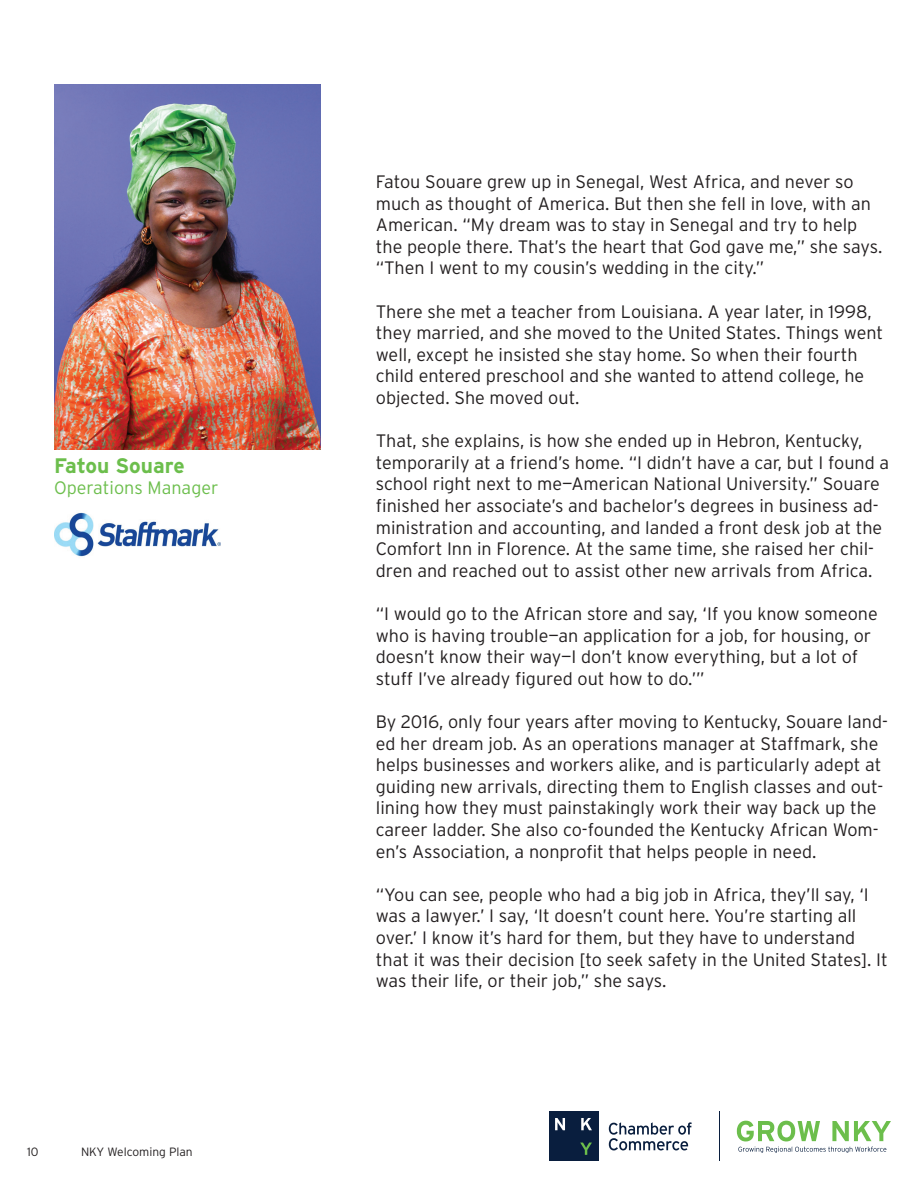
<style>
.page{position:relative;width:918px;height:1188px;background:#fff}
.page>*{position:absolute;margin:0;border:0;box-sizing:border-box;transform-origin:0 0}
.t1{font:700 21px "Interstate";color:#6cbe4c}
.t2{font:300 18px/21.6px "Interstate";color:#231f20}
.t3{font:300 18px "Interstate";color:#6cbe4c}
.t4{font:300 12px "Interstate";color:#231f20}
</style>
<div class="page">
<svg style="left:737px;top:1121px;width:83px;height:20px"></svg>
<svg style="left:832px;top:1121px;width:59px;height:20px"></svg>
<svg style="left:738px;top:1147px;width:148px;height:6px"></svg>
<svg style="left:609px;top:1122px;width:83px;height:28px"></svg>
<svg style="left:549px;top:1112px;width:49px;height:49px;background:#1a2f4a"></svg>
<hr style="left:719px;top:1112px;width:1px;height:49px;background:#091e3e">
<img style="left:54px;top:85px;width:267px;height:365px">
<img style="left:54px;top:512px;width:167px;height:45px">
<p class="t1" style="left:54px;top:453px;width:132px">Fatou Souare</p>
<p class="t3" style="left:54px;top:478px;width:166px">Operations Manager</p>
<p class="t4" style="left:27px;top:1145px;width:13px">10</p>
<p class="t4" style="left:81px;top:1145px;width:113px">NKY Welcoming Plan</p>
<p class="t2" style="left:376px;top:171px;width:508px">Fatou Souare grew up in Senegal, West Africa, and never so much as thought of America. But then she fell in love, with an American. “My dream was to stay in Senegal and try to help the people there. That’s the heart that God gave me,” she says. “Then I went to my cousin’s wedding in the city.”</p>
<p class="t2" style="left:376px;top:300px;width:509px">There she met a teacher from Louisiana. A year later, in 1998, they married, and she moved to the United States. Things went well, except he insisted she stay home. So when their fourth child entered preschool and she wanted to attend college, he objected. She moved out.</p>
<p class="t2" style="left:376px;top:430px;width:515px">That, she explains, is how she ended up in Hebron, Kentucky, temporarily at a friend’s home. “I didn’t have a car, but I found a school right next to me—American National University.” Souare finished her associate’s and bachelor’s degrees in business ad&shy;ministration and accounting, and landed a front desk job at the Comfort Inn in Florence. At the same time, she raised her chil&shy;dren and reached out to assist other new arrivals from Africa.</p>
<p class="t2" style="left:376px;top:603px;width:504px">“I would go to the African store and say, ‘If you know someone who is having trouble—an application for a job, for housing, or doesn’t know their way—I don’t know everything, but a lot of stuff I’ve already figured out how to do.’”</p>
<p class="t2" style="left:376px;top:711px;width:514px">By 2016, only four years after moving to Kentucky, Souare land&shy;ed her dream job. As an operations manager at Staffmark, she helps businesses and workers alike, and is particularly adept at guiding new arrivals, directing them to English classes and out&shy;lining how they must painstakingly work their way back up the career ladder. She also co-founded the Kentucky African Wom&shy;en’s Association, a nonprofit that helps people in need.</p>
<p class="t2" style="left:376px;top:884px;width:513px">“You can see, people who had a big job in Africa, they’ll say, ‘I was a lawyer.’ I say, ‘It doesn’t count here. You’re starting all over.’ I know it’s hard for them, but they have to understand that it was their decision [to seek safety in the United States]. It was their life, or their job,” she says.</p>
</div>
